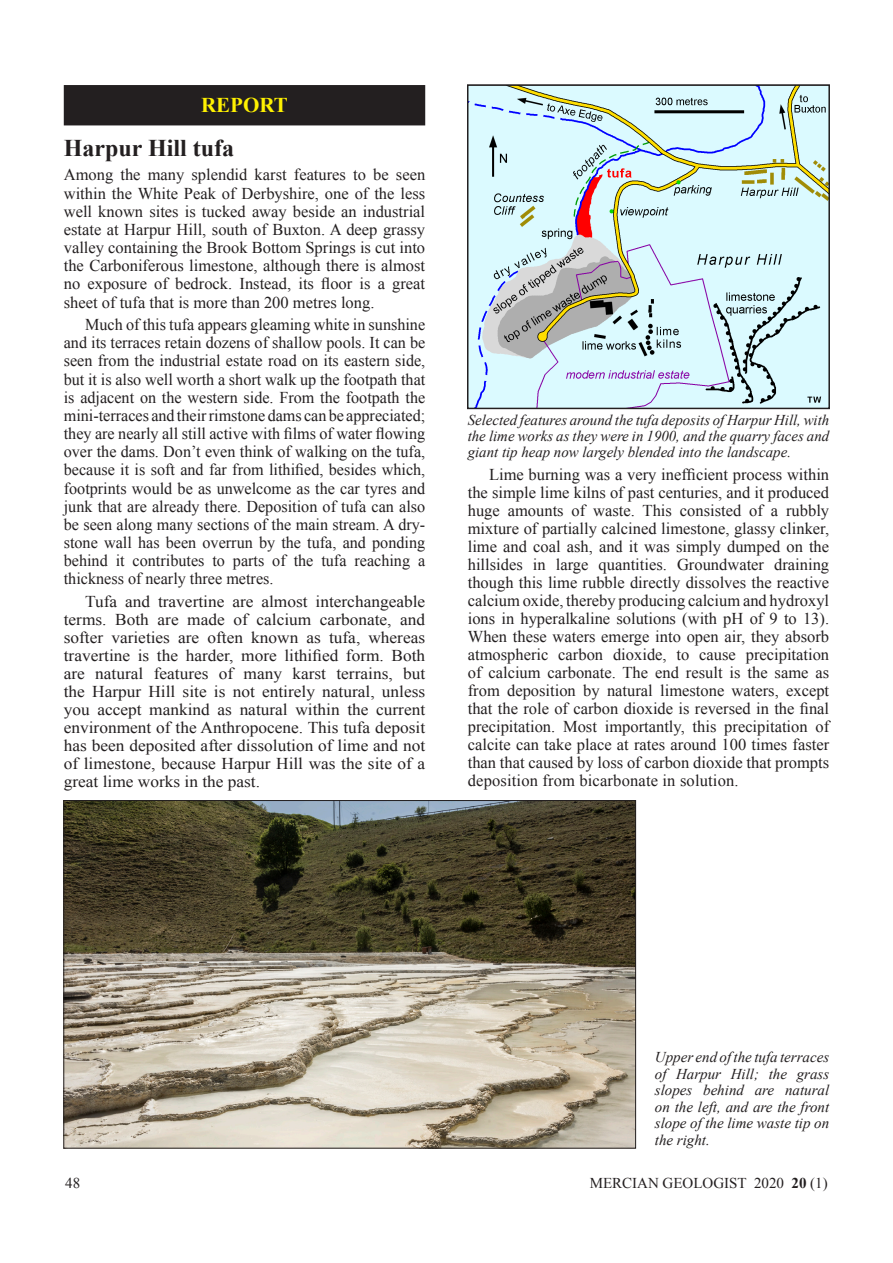
<style>
.page{position:relative;width:893px;height:1263px;background:#fff}
.page>*{position:absolute;margin:0;border:0;box-sizing:border-box;transform-origin:0 0}
.t1{font:700 24px "Times New Roman";color:#231f20}
.t2{font:700 21px "Times New Roman";color:#fff101}
.t3{font:16.5px/18.1px "Times New Roman";color:#231f20;text-align:justify}
.t4{font:16.5px/18px "Times New Roman";color:#231f20;text-align:justify;scale:1.05 1}
.t5{font:italic 15px/16.5px "Times New Roman";color:#231f20;text-align:justify}
.t6{font:15px "Times New Roman";color:#231f20}
.s1{font-weight:700}
</style>
<div class="page">
<div style="left:65px;top:86px;width:359px;height:39px;background:#231f20"></div>
<div style="left:64px;top:85px;width:361px;height:40px;border:2px solid #231f20"></div>
<img style="left:66px;top:802px;width:568px;height:344px">
<img style="left:470px;top:87px;width:357px;height:319px">
<div style="left:467px;top:84px;width:363px;height:325px;border:2px solid #231f20"></div>
<p class="t2" style="left:201px;top:90px;width:88px">REPORT</p>
<p class="t1" style="left:64px;top:132px;width:172px">Harpur Hill tufa</p>
<p class="t3" style="left:64px;top:166px;width:363px">Among the many splendid karst features to be seen within the White Peak of Derbyshire, one of the less well known sites is tucked away beside an industrial estate at Harpur Hill, south of Buxton. A deep grassy valley containing the Brook Bottom Springs is cut into the Carboniferous limestone, although there is almost no exposure of bedrock. Instead, its floor is a great sheet of tufa that is more than 200 metres long.</p>
<p class="t3" style="left:64px;top:315px;width:363px;text-indent:21px">Much of this tufa appears gleaming white in sunshine and its terraces retain dozens of shallow pools. It can be seen from the industrial estate road on its eastern side, but it is also well worth a short walk up the footpath that is adjacent on the western side. From the footpath the mini-terraces and their rimstone dams can be appreciated; they are nearly all still active with films of water flowing over the dams. Don’t even think of walking on the tufa, because it is soft and far from lithified, besides which, footprints would be as unwelcome as the car tyres and junk that are already there. Deposition of tufa can also be seen along many sections of the main stream. A dry&shy;stone wall has been overrun by the tufa, and ponding behind it contributes to parts of the tufa reaching a thickness of nearly three metres.</p>
<p class="t4" style="left:64px;top:592px;width:346px;text-indent:21px">Tufa and travertine are almost interchangeable terms. Both are made of calcium carbonate, and softer varieties are often known as tufa, whereas travertine is the harder, more lithified form. Both are natural features of many karst terrains, but the Harpur Hill site is not entirely natural, unless you accept mankind as natural within the current environment of the Anthropocene. This tufa deposit has been deposited after dissolution of lime and not of limestone, because Harpur Hill was the site of a great lime works in the past.</p>
<p class="t5" style="left:468px;top:412px;width:363px;line-height:16px">Selected features around the tufa deposits of Harpur Hill, with the lime works as they were in 1900, and the quarry faces and giant tip heap now largely blended into the landscape.</p>
<p class="t3" style="left:468px;top:465px;width:363px;text-indent:21px">Lime burning was a very inefficient process within the simple lime kilns of past centuries, and it produced huge amounts of waste. This consisted of a rubbly mixture of partially calcined limestone, glassy clinker, lime and coal ash, and it was simply dumped on the hillsides in large quantities. Groundwater draining though this lime rubble directly dissolves the reactive calcium oxide, thereby producing calcium and hydroxyl ions in hyperalkaline solutions (with pH of 9 to 13).<br>When these waters emerge into open air, they absorb atmospheric carbon dioxide, to cause precipitation of calcium carbonate. The end result is the same as from deposition by natural limestone waters, except that the role of carbon dioxide is reversed in the final precipitation. Most importantly, this precipitation of calcite can take place at rates around 100 times faster than that caused by loss of carbon dioxide that prompts deposition from bicarbonate in solution.</p>
<p class="t5" style="left:655px;top:1048px;width:176px">Upper end of the tufa terraces of Harpur Hill; the grass slopes behind are natural on the left, and are the front slope of the lime waste tip on the right.</p>
<p class="t6" style="left:65px;top:1173px;width:16px">48</p>
<p class="t6" style="left:590px;top:1173px;width:240px">MERCIAN GEOLOGIST 2020 <span class="s1">20</span> (1)</p>
</div>
